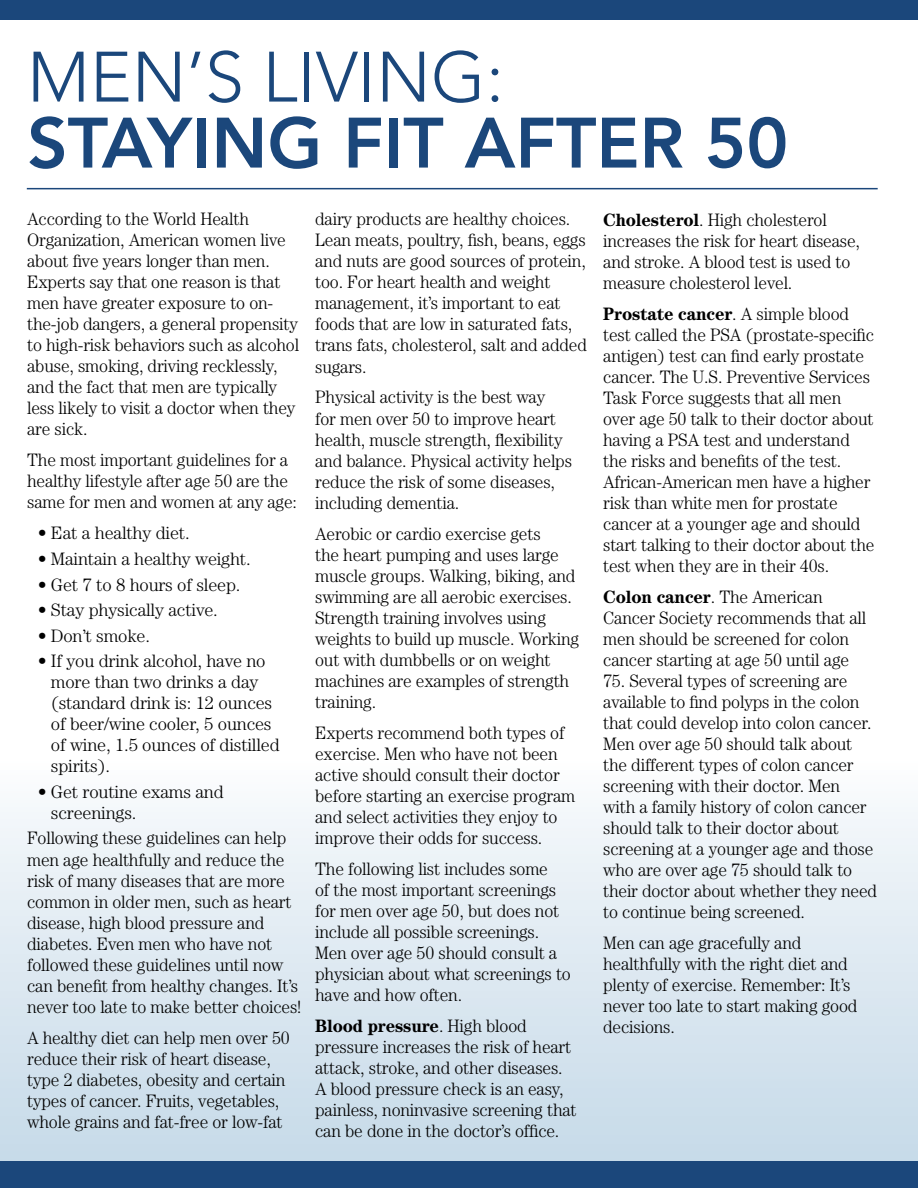
<style>
.page{position:relative;width:918px;height:1188px;background:#fff}
.page>*{position:absolute;margin:0;border:0;box-sizing:border-box;transform-origin:0 0}
.t1{font:800 70.5px "Avenir";color:#1b477b}
.t2{font:300 70.5px "Avenir";color:#1b477b}
.t3{font:300 18px/21px "Century";letter-spacing:-.01em;color:#000;scale:.96 1}
.t4{font:300 18px/21px "Century";letter-spacing:-.01em;color:#000}
.t5{font:700 18px "Century Std";letter-spacing:-.01em;color:#000;scale:.96 1}
.s1{font-family:"Century";font-weight:300}
.s2{font-family:"Century Std";font-weight:700}
</style>
<div class="page">
<div style="left:0;top:758px;width:918px;height:430px;background:linear-gradient(to bottom,#fbfcfd,#c1d7e7)"></div>
<div style="left:0;top:0;width:918px;height:20px;background:#1b477b"></div>
<div style="left:0;top:1161px;width:918px;height:27px;background:#1b477b"></div>
<hr style="left:27px;top:188px;width:851px;height:1px;background:#1b477b">
<h1 class="t2" style="left:27px;top:36px;width:478px">MEN’S LIVING:</h1>
<h1 class="t1" style="left:27px;top:101px;width:763px">STAYING FIT AFTER 50</h1>
<p class="t3" style="left:27px;top:208px;width:285px">According to the World Health<br>Organization, American women live about five years longer than men.<br>Experts say that one reason is that men have greater exposure to on&shy;the-job dangers, a general propensity to high-risk behaviors such as alcohol abuse, smoking, driving recklessly, and the fact that men are typically less likely to visit a doctor when they are sick.</p>
<p class="t3" style="left:27px;top:450px;width:283px">The most important guidelines for a healthy lifestyle after age 50 are the same for men and women at any age:</p>
<p class="t4" style="left:38px;top:522px;width:154px">• Eat a healthy diet.</p>
<p class="t4" style="left:38px;top:548px;width:215px">• Maintain a healthy weight.</p>
<p class="t4" style="left:38px;top:574px;width:204px">• Get 7 to 8 hours of sleep.</p>
<p class="t4" style="left:38px;top:599px;width:182px">• Stay physically active.</p>
<p class="t4" style="left:38px;top:625px;width:114px">• Don’t smoke.</p>
<p class="t4" style="left:51px;top:650px;width:230px;text-indent:-13px">• If you drink alcohol, have no more than two drinks a day (standard drink is: 12 ounces of beer/wine cooler, 5 ounces of wine, 1.5 ounces of distilled spirits).</p>
<p class="t4" style="left:51px;top:781px;width:174px;text-indent:-13px">• Get routine exams and screenings.</p>
<p class="t3" style="left:27px;top:828px;width:287px">Following these guidelines can help men age healthfully and reduce the risk of many diseases that are more common in older men, such as heart disease, high blood pressure and diabetes. Even men who have not followed these guidelines until now can benefit from healthy changes. It’s never too late to make better choices!</p>
<p class="t3" style="left:27px;top:1027px;width:275px">A healthy diet can help men over 50 reduce their risk of heart disease, type 2 diabetes, obesity and certain types of cancer. Fruits, vegetables, whole grains and fat-free or low-fat</p>
<p class="t3" style="left:315px;top:209px;width:285px">dairy products are healthy choices.<br>Lean meats, poultry, fish, beans, eggs and nuts are good sources of protein, too. For heart health and weight management, it’s important to eat foods that are low in saturated fats, trans fats, cholesterol, salt and added sugars.</p>
<p class="t3" style="left:315px;top:387px;width:269px">Physical activity is the best way<br>for men over 50 to improve heart health, muscle strength, flexibility and balance. Physical activity helps reduce the risk of some diseases, including dementia.</p>
<p class="t3" style="left:315px;top:523px;width:276px">Aerobic or cardio exercise gets<br>the heart pumping and uses large muscle groups. Walking, biking, and swimming are all aerobic exercises.<br>Strength training involves using weights to build up muscle. Working out with dumbbells or on weight machines are examples of strength training.</p>
<p class="t3" style="left:315px;top:722px;width:272px">Experts recommend both types of exercise. Men who have not been active should consult their doctor before starting an exercise program and select activities they enjoy to improve their odds for success.</p>
<p class="t3" style="left:315px;top:858px;width:268px">The following list includes some<br>of the most important screenings for men over age 50, but does not include all possible screenings.<br>Men over age 50 should consult a physician about what screenings to have and how often.</p>
<p class="t5" style="left:315px;top:1015px;width:222px">Blood pressure<span class="s1">. High blood</span></p>
<p class="t3" style="left:315px;top:1036px;width:274px">pressure increases the risk of heart attack, stroke, and other diseases.<br>A blood pressure check is an easy, painless, noninvasive screening that can be done in the doctor’s office.</p>
<p class="t3" style="left:603px;top:209px;width:269px"><span class="s2">Cholesterol</span>. High cholesterol increases the risk for heart disease, and stroke. A blood test is used to measure cholesterol level.</p>
<p class="t5" style="left:603px;top:303px;width:258px">Prostate cancer<span class="s1">. A simple blood</span></p>
<p class="t3" style="left:603px;top:324px;width:284px">test called the PSA (prostate-specific antigen) test can find early prostate cancer. The U.S. Preventive Services Task Force suggests that all men over age 50 talk to their doctor about having a PSA test and understand the risks and benefits of the test.<br>African-American men have a higher risk than white men for prostate cancer at a younger age and should start talking to their doctor about the test when they are in their 40s.</p>
<p class="t3" style="left:603px;top:586px;width:276px"><span class="s2">Colon cancer</span>. The American<br>Cancer Society recommends that all men should be screened for colon cancer starting at age 50 until age</p>
<p class="t3" style="left:603px;top:670px;width:287px">75. Several types of screening are available to find polyps in the colon that could develop into colon cancer.<br>Men over age 50 should talk about the different types of colon cancer screening with their doctor. Men<br>with a family history of colon cancer should talk to their doctor about screening at a younger age and those who are over age 75 should talk to their doctor about whether they need to continue being screened.</p>
<p class="t3" style="left:603px;top:932px;width:266px">Men can age gracefully and healthfully with the right diet and plenty of exercise. Remember: It’s never too late to start making good decisions.</p>
</div>
